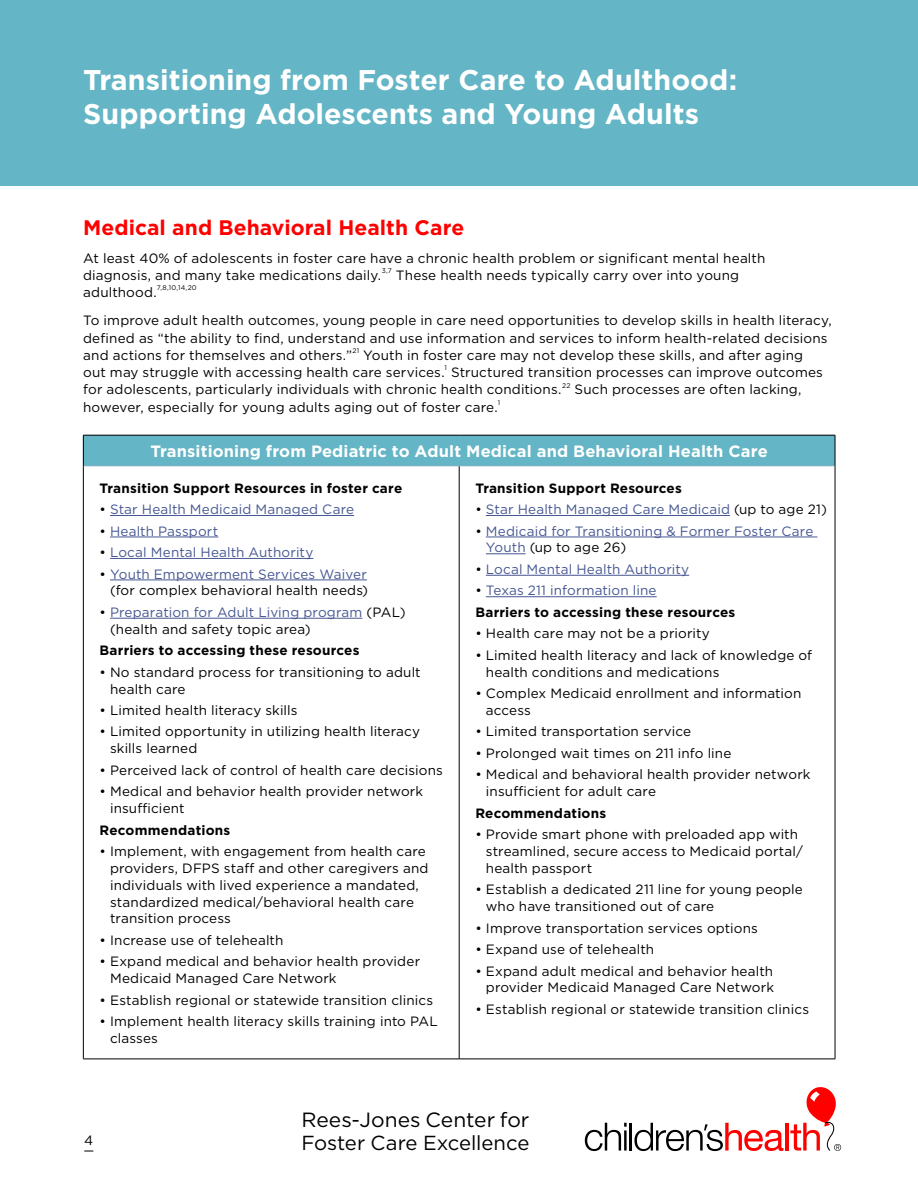
<style>
.page{position:relative;width:918px;height:1188px;background:#fff}
.page>*{position:absolute;margin:0;border:0;box-sizing:border-box;transform-origin:0 0}
.t1{font:700 28.5px/34.2px "Gotham";color:#fff}
.t2{font:700 21px "Gotham";letter-spacing:.005em;color:#f00}
.t3{font:20.55px "Gotham";color:#000}
.t4{font:20.25px "Gotham";letter-spacing:-.005em;color:#000}
.t5{font:700 16.35px "Gotham";letter-spacing:.01em;color:#fff}
.t6{font:13.5px/16.8px "Gotham";letter-spacing:.01em;color:#000}
.t7{font:13.5px/16.8px "Gotham";letter-spacing:.01em;color:#465792}
.t8{font:700 13.5px/21.5px "Gotham";letter-spacing:.015em;color:#000}
.t9{font:6.75px "Gotham";letter-spacing:.035em;color:#000}
.s1{color:#000}
.s2{color:#465792}
.s3{font-weight:400}
.s4{font-weight:400;color:#465792}
</style>
<div class="page">
<div style="left:0;top:0;width:918px;height:186px;background:#64b5c5"></div>
<hr style="left:785px;top:1123px;width:4px;height:28px;background:#f00">
<svg style="left:790px;top:1087px;width:51px;height:64px"></svg>
<svg style="left:585px;top:1123px;width:42px;height:28px"></svg>
<hr style="left:630px;top:1123px;width:2px;height:28px;background:#000">
<svg style="left:634px;top:1123px;width:149px;height:28px"></svg>
<div style="left:83px;top:435px;width:752px;height:31px;background:#64b5c5"></div>
<hr style="left:83px;top:466px;width:1px;height:593px;background:#000">
<hr style="left:459px;top:466px;width:1px;height:593px;background:#000">
<hr style="left:835px;top:466px;width:1px;height:593px;background:#000">
<hr style="left:83px;top:1059px;width:376px;height:1px;background:#000">
<hr style="left:459px;top:1059px;width:376px;height:1px;background:#000">
<hr style="left:84px;top:466px;width:375px;height:1px;background:#89b3c4">
<hr style="left:459px;top:466px;width:376px;height:1px;background:#89b3c4">
<hr style="left:83px;top:435px;width:376px;height:1px;background:#000">
<hr style="left:459px;top:435px;width:376px;height:1px;background:#000">
<hr style="left:83px;top:435px;width:1px;height:31px;background:#000">
<hr style="left:835px;top:435px;width:1px;height:31px;background:#000">
<hr style="left:110px;top:515px;width:244px;height:1px;background:#465792">
<hr style="left:110px;top:537px;width:108px;height:1px;background:#465792">
<hr style="left:110px;top:558px;width:203px;height:1px;background:#465792">
<hr style="left:110px;top:580px;width:257px;height:1px;background:#465792">
<hr style="left:110px;top:618px;width:252px;height:1px;background:#465792">
<hr style="left:486px;top:515px;width:244px;height:1px;background:#465792">
<hr style="left:486px;top:537px;width:331px;height:1px;background:#465792">
<hr style="left:486px;top:553px;width:40px;height:1px;background:#465792">
<hr style="left:486px;top:575px;width:203px;height:1px;background:#465792">
<hr style="left:486px;top:596px;width:171px;height:1px;background:#465792">
<h1 class="t1" style="left:83px;top:63px;width:656px">Transitioning from Foster Care to Adulthood:<br>Supporting Adolescents and Young Adults</h1>
<h2 class="t2" style="left:83px;top:214px;width:383px">Medical and Behavioral Health Care</h2>
<p class="t6" style="left:83px;top:249px;width:684px;line-height:17.2px">At least 40% of adolescents in foster care have a chronic health problem or significant mental health diagnosis, and many take medications daily.</p>
<p class="t9" style="left:382px;top:267px;width:12px">3,7</p>
<p class="t6" style="left:396px;top:266px;width:345px">These health needs typically carry over into young</p>
<p class="t6" style="left:83px;top:284px;width:75px">adulthood.</p>
<p class="t9" style="left:157px;top:284px;width:42px">7,8,10,14,20</p>
<p class="t6" style="left:83px;top:312px;width:750px;line-height:17.2px">To improve adult health outcomes, young people in care need opportunities to develop skills in health literacy, defined as “the ability to find, understand and use information and services to inform health-related decisions and actions for themselves and others.”</p>
<p class="t9" style="left:352px;top:346px;width:8px">21</p>
<p class="t6" style="left:83px;top:346px;width:721px;line-height:17.2px;text-indent:280px">Youth in foster care may not develop these skills, and after aging out may struggle with accessing health care services.</p>
<p class="t9" style="left:445px;top:364px;width:4px">1</p>
<p class="t6" style="left:83px;top:363px;width:741px;line-height:17.2px;text-indent:368px">Structured transition processes can improve outcomes for adolescents, particularly individuals with chronic health conditions.</p>
<p class="t9" style="left:562px;top:381px;width:10px">22</p>
<p class="t6" style="left:575px;top:381px;width:228px">Such processes are often lacking,</p>
<p class="t6" style="left:83px;top:398px;width:416px">however, especially for young adults aging out of foster care.</p>
<p class="t9" style="left:498px;top:398px;width:4px">1</p>
<p class="t5" style="left:150px;top:440px;width:619px">Transitioning from Pediatric to Adult Medical and Behavioral Health Care</p>
<p class="t8" style="left:100px;top:477px;width:304px">Transition Support Resources in foster care</p>
<p class="t7" style="left:100px;top:501px;width:256px"><span class="s1">•</span> Star Health Medicaid Managed Care</p>
<p class="t7" style="left:100px;top:522px;width:120px"><span class="s1">•</span> Health Passport</p>
<p class="t7" style="left:100px;top:544px;width:215px"><span class="s1">•</span> Local Mental Health Authority</p>
<p class="t6" style="left:100px;top:565px;width:270px;text-align:right">• <span class="s2">Youth Empowerment Services Waiver </span>(for complex behavioral health needs)</p>
<p class="t6" style="left:110px;top:603px;width:297px;text-indent:-11px">• <span class="s2">Preparation for Adult Living program</span> (PAL) (health and safety topic area)</p>
<p class="t8" style="left:100px;top:640px;width:261px">Barriers to accessing these resources</p>
<p class="t6" style="left:110px;top:663px;width:312px;text-indent:-11px">• No standard process for transitioning to adult health care</p>
<p class="t6" style="left:100px;top:702px;width:200px">• Limited health literacy skills</p>
<p class="t6" style="left:110px;top:723px;width:312px;text-indent:-11px">• Limited opportunity in utilizing health literacy skills learned</p>
<p class="t6" style="left:100px;top:761px;width:345px">• Perceived lack of control of health care decisions</p>
<p class="t6" style="left:110px;top:783px;width:315px;text-indent:-11px">• Medical and behavior health provider network insufficient</p>
<p class="t8" style="left:100px;top:819px;width:132px">Recommendations</p>
<p class="t6" style="left:110px;top:843px;width:320px;text-indent:-11px">• Implement, with engagement from health care providers, DFPS staff and other caregivers and individuals with lived experience a mandated, standardized medical/behavioral health care transition process</p>
<p class="t6" style="left:100px;top:931px;width:185px">• Increase use of telehealth</p>
<p class="t6" style="left:110px;top:953px;width:312px;text-indent:-11px">• Expand medical and behavior health provider<br>Medicaid Managed Care Network</p>
<p class="t6" style="left:100px;top:991px;width:335px">• Establish regional or statewide transition clinics</p>
<p class="t6" style="left:110px;top:1013px;width:329px;text-indent:-11px">• Implement health literacy skills training into PAL classes</p>
<p class="t8" style="left:475px;top:477px;width:208px">Transition Support Resources</p>
<p class="t7" style="left:475px;top:501px;width:353px"><span class="s1">•</span> Star Health Managed Care Medicaid <span class="s1">(up to age 21)</span></p>
<p class="t7" style="left:486px;top:522px;width:329px;text-indent:-11px"><span class="s1">•</span> Medicaid for Transitioning &amp; Former Foster Care<br>Youth <span class="s1">(up to age 26)</span></p>
<p class="t7" style="left:475px;top:560px;width:215px"><span class="s1">•</span> Local Mental Health Authority</p>
<p class="t8" style="left:475px;top:580px;width:261px"><span class="s3">•</span> <span class="s4">Texas 211 information line<br></span>Barriers to accessing these resources</p>
<p class="t6" style="left:475px;top:625px;width:236px">• Health care may not be a priority</p>
<p class="t6" style="left:486px;top:646px;width:328px;text-indent:-11px">• Limited health literacy and lack of knowledge of health conditions and medications</p>
<p class="t6" style="left:486px;top:685px;width:317px;text-indent:-11px">• Complex Medicaid enrollment and information access</p>
<p class="t6" style="left:475px;top:723px;width:217px">• Limited transportation service</p>
<p class="t6" style="left:475px;top:744px;width:258px">• Prolonged wait times on 211 info line</p>
<p class="t6" style="left:486px;top:766px;width:326px;text-indent:-11px">• Medical and behavioral health provider network insufficient for adult care</p>
<p class="t8" style="left:475px;top:802px;width:132px">Recommendations</p>
<p class="t6" style="left:486px;top:826px;width:319px;text-indent:-11px">• Provide smart phone with preloaded app with streamlined, secure access to Medicaid portal/ health passport</p>
<p class="t6" style="left:486px;top:881px;width:319px;text-indent:-11px">• Establish a dedicated 211 line for young people who have transitioned out of care</p>
<p class="t6" style="left:475px;top:919px;width:284px">• Improve transportation services options</p>
<p class="t6" style="left:475px;top:941px;width:180px">• Expand use of telehealth</p>
<p class="t6" style="left:475px;top:962px;width:300px;text-align:right">• Expand adult medical and behavior health provider Medicaid Managed Care Network</p>
<p class="t6" style="left:475px;top:1000px;width:335px">• Establish regional or statewide transition clinics</p>
<h3 class="t3" style="left:301px;top:1107px;width:230px">Rees-Jones Center for</h3>
<p class="t6" style="left:84px;top:1132px;width:11px">4</p>
<h3 class="t4" style="left:301px;top:1130px;width:230px">Foster Care Excellence</h3>
</div>
